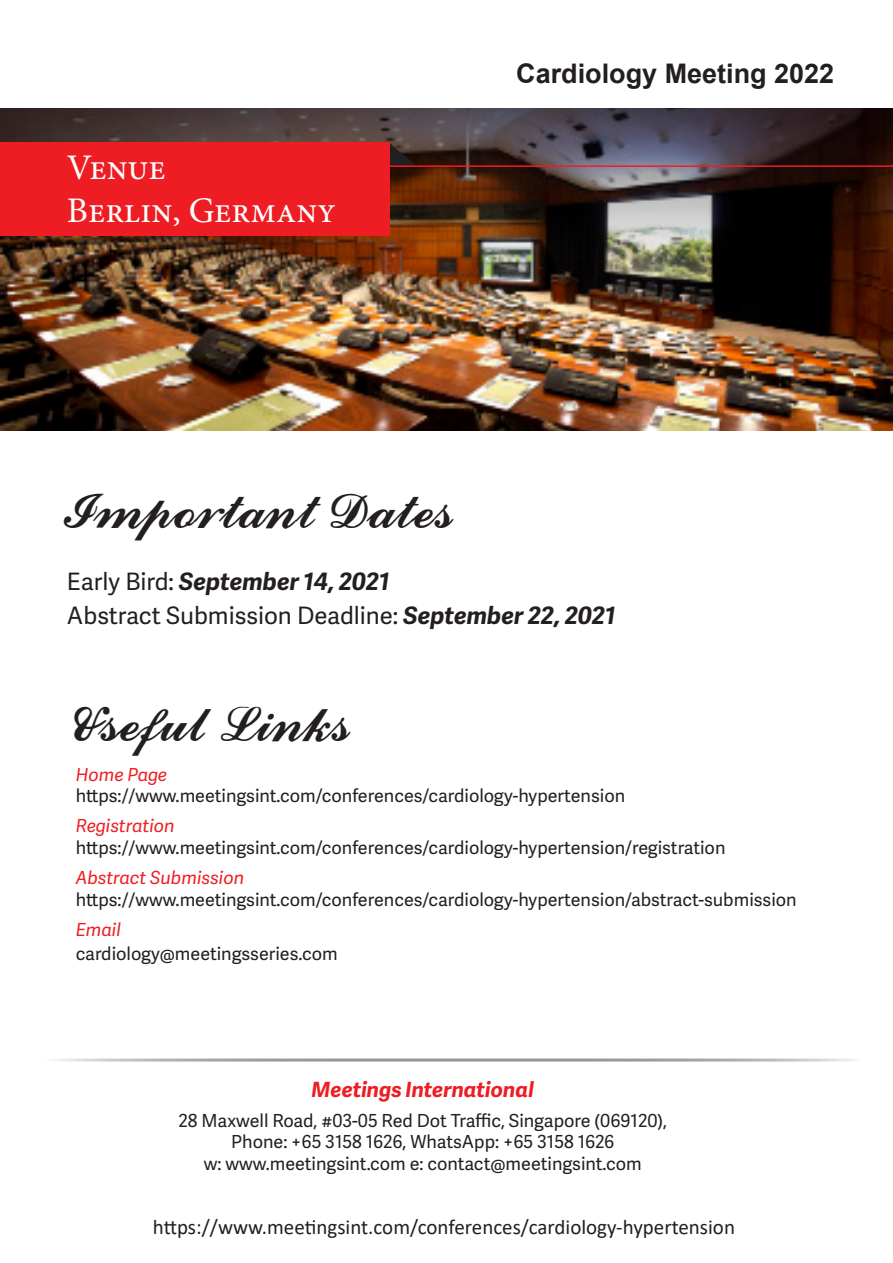
<style>
.page{position:relative;width:893px;height:1263px;background:#fff}
.page>*{position:absolute;margin:0;border:0;box-sizing:border-box;transform-origin:0 0}
.t1{font:49.8px "Fordscript";color:#231f20}
.t2{font:36px "Minion Pro";color:#fff}
.t3{font:700 27px "Arial";color:#231f20}
.t4{font:24px "Adelle Sans";color:#231f20}
.t5{font:italic 700 24px "Adelle Sans";color:#231f20}
.t6{font:21px "Calibri";color:#231f20}
.t7{font:italic 700 21px "Adelle Sans";color:#ee1d23}
.t8{font:18px "Adelle Sans";color:#231f20}
.t9{font:italic 18px "Adelle Sans";color:#ee1d23}
.s1{font-weight:400;font-style:normal}
.s2{font-weight:700;font-style:italic}
</style>
<div class="page">
<img style="left:0;top:108px;width:893px;height:323px">
<svg style="left:389px;top:142px;width:28px;height:23px"></svg>
<div style="left:0;top:142px;width:389px;height:94px;background:#ee1d23"></div>
<hr style="left:274px;top:165px;width:619px;height:2px;background:#ee1d23">
<hr style="left:41px;top:1058px;width:820px;height:3px;background:#231f20">
<p class="t2" style="left:67px;top:144px;width:100px">Venue</p>
<p class="t2" style="left:67px;top:186px;width:270px">Berlin, Germany</p>
<h3 class="t3" style="left:516px;top:55px;width:320px">Cardiology Meeting 2022</h3>
<p class="t1" style="left:67px;top:492px;width:389px">Important Dates</p>
<p class="t5" style="left:67px;top:564px;width:324px"><span class="s1">Early Bird:</span> September 14, 2021</p>
<p class="t4" style="left:67px;top:599px;width:550px">Abstract Submission Deadline: <span class="s2">September 22, 2021</span></p>
<p class="t1" style="left:72px;top:705px;width:281px">Useful Links</p>
<p class="t9" style="left:76px;top:761px;width:93px">Home Page</p>
<p class="t8" style="left:76px;top:783px;width:551px">https://www.meetingsint.com/conferences/cardiology-hypertension</p>
<p class="t9" style="left:76px;top:813px;width:100px">Registration</p>
<p class="t8" style="left:76px;top:835px;width:651px">https://www.meetingsint.com/conferences/cardiology-hypertension/registration</p>
<p class="t9" style="left:76px;top:865px;width:170px">Abstract Submission</p>
<p class="t8" style="left:76px;top:886px;width:722px">https://www.meetingsint.com/conferences/cardiology-hypertension/abstract-submission</p>
<p class="t9" style="left:76px;top:916px;width:47px">Email</p>
<p class="t8" style="left:76px;top:940px;width:263px">cardiology@meetingsseries.com</p>
<p class="t7" style="left:312px;top:1074px;width:224px">Meetings International</p>
<p class="t8" style="left:178px;top:1107px;width:490px">28 Maxwell Road, #03-05 Red Dot Traffic, Singapore (069120),</p>
<p class="t8" style="left:231px;top:1129px;width:385px">Phone: +65 3158 1626, WhatsApp: +65 3158 1626</p>
<p class="t8" style="left:204px;top:1150px;width:439px">w: www.meetingsint.com e: contact@meetingsint.com</p>
<p class="t6" style="left:153px;top:1213px;width:584px">https://www.meetingsint.com/conferences/cardiology-hypertension</p>
</div>
